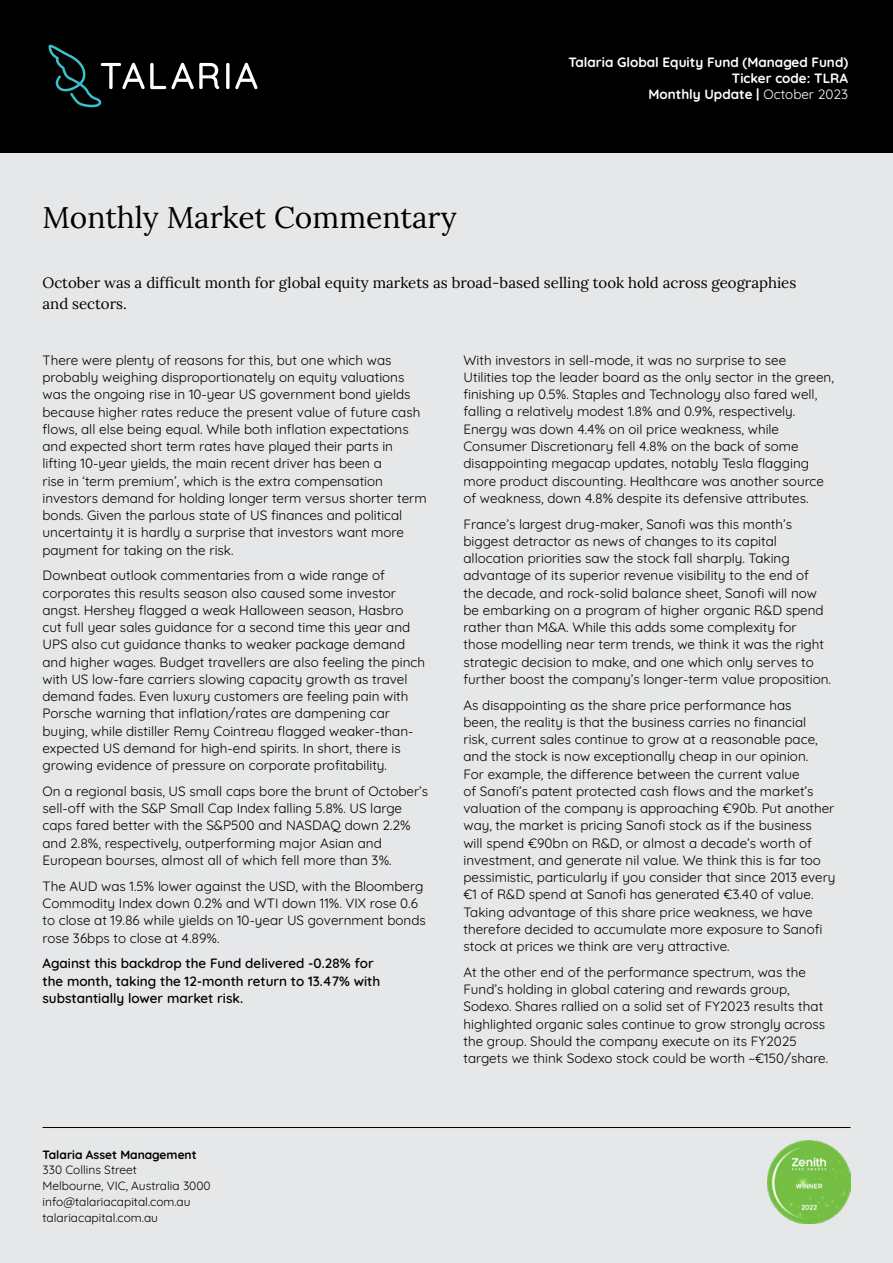
<style>
.page{position:relative;width:893px;height:1263px;background:#fff}
.page>*{position:absolute;margin:0;border:0;box-sizing:border-box;transform-origin:0 0}
.t1{font:30px "Lora";color:#000}
.t2{font:15px/21px "Lora";color:#000}
.t3{font:13.5px/17.2px "Quicksand";color:#000}
.t4{font:600 13.5px/17.2px "Quicksand";color:#000}
.t5{font:700 13.5px/16.2px "Quicksand";color:#fff;text-align:right}
.t6{font:12px/15.8px "Quicksand";color:#000}
.t7{font:700 12px "Quicksand";color:#000}
.s1{font-weight:400}
</style>
<div class="page">
<div style="left:0;top:108px;width:893px;height:1155px;background:#e6e7e8"></div>
<hr style="left:43px;top:1127px;width:808px;height:1px;background:#000">
<div style="left:0;top:0;width:893px;height:153px;background:#000"></div>
<svg style="left:226px;top:63px;width:3px;height:26px"></svg>
<svg style="left:235px;top:63px;width:22px;height:26px"></svg>
<svg style="left:48px;top:44px;width:171px;height:63px"></svg>
<img style="left:768px;top:1140px;width:82px;height:83px">
<h1 class="t1" style="left:43px;top:195px;width:416px">Monthly Market Commentary</h1>
<p class="t5" style="left:568px;top:53px;width:281px">Talaria Global Equity Fund (Managed Fund)<br>Ticker code: TLRA<br>Monthly Update | <span class="s1">October 2023</span></p>
<p class="t2" style="left:43px;top:271px;width:755px">October was a difficult month for global equity markets as broad-based selling took hold across geographies and sectors.</p>
<p class="t3" style="left:43px;top:350px;width:386px">There were plenty of reasons for this, but one which was probably weighing disproportionately on equity valuations was the ongoing rise in 10-year US government bond yields because higher rates reduce the present value of future cash flows, all else being equal. While both inflation expectations and expected short term rates have played their parts in lifting 10-year yields, the main recent driver has been a<br>rise in ‘term premium’, which is the extra compensation investors demand for holding longer term versus shorter term bonds. Given the parlous state of US finances and political uncertainty it is hardly a surprise that investors want more payment for taking on the risk.</p>
<p class="t3" style="left:43px;top:566px;width:384px">Downbeat outlook commentaries from a wide range of corporates this results season also caused some investor angst. Hershey flagged a weak Halloween season, Hasbro cut full year sales guidance for a second time this year and UPS also cut guidance thanks to weaker package demand and higher wages. Budget travellers are also feeling the pinch with US low-fare carriers slowing capacity growth as travel demand fades. Even luxury customers are feeling pain with Porsche warning that inflation/rates are dampening car buying, while distiller Remy Cointreau flagged weaker-than&shy;expected US demand for high-end spirits. In short, there is growing evidence of pressure on corporate profitability.</p>
<p class="t3" style="left:43px;top:781px;width:387px">On a regional basis, US small caps bore the brunt of October’s sell-off with the S&amp;P Small Cap Index falling 5.8%. US large caps fared better with the S&amp;P500 and NASDAQ down 2.2% and 2.8%, respectively, outperforming major Asian and European bourses, almost all of which fell more than 3%.</p>
<p class="t3" style="left:43px;top:876px;width:385px">The AUD was 1.5% lower against the USD, with the Bloomberg Commodity Index down 0.2% and WTI down 11%. VIX rose 0.6 to close at 19.86 while yields on 10-year US government bonds rose 36bps to close at 4.89%.</p>
<p class="t4" style="left:43px;top:953px;width:339px">Against this backdrop the Fund delivered -0.28% for the month, taking the 12-month return to 13.47% with substantially lower market risk.</p>
<p class="t7" style="left:43px;top:1145px;width:156px">Talaria Asset Management</p>
<p class="t6" style="left:43px;top:1161px;width:170px">330 Collins Street<br>Melbourne, VIC, Australia 3000 info@talariacapital.com.au talariacapital.com.au</p>
<p class="t3" style="left:463px;top:350px;width:372px">With investors in sell-mode, it was no surprise to see Utilities top the leader board as the only sector in the green, finishing up 0.5%. Staples and Technology also fared well, falling a relatively modest 1.8% and 0.9%, respectively.<br>Energy was down 4.4% on oil price weakness, while Consumer Discretionary fell 4.8% on the back of some disappointing megacap updates, notably Tesla flagging more product discounting. Healthcare was another source of weakness, down 4.8% despite its defensive attributes.</p>
<p class="t3" style="left:463px;top:514px;width:369px">France’s largest drug-maker, Sanofi was this month’s biggest detractor as news of changes to its capital allocation priorities saw the stock fall sharply. Taking advantage of its superior revenue visibility to the end of the decade, and rock-solid balance sheet, Sanofi will now be embarking on a program of higher organic R&amp;D spend rather than M&amp;A. While this adds some complexity for those modelling near term trends, we think it was the right strategic decision to make, and one which only serves to further boost the company’s longer-term value proposition.</p>
<p class="t3" style="left:463px;top:695px;width:374px">As disappointing as the share price performance has<br>been, the reality is that the business carries no financial<br>risk, current sales continue to grow at a reasonable pace, and the stock is now exceptionally cheap in our opinion.<br>For example, the difference between the current value<br>of Sanofi’s patent protected cash flows and the market’s valuation of the company is approaching €90b. Put another way, the market is pricing Sanofi stock as if the business<br>will spend €90bn on R&amp;D, or almost a decade’s worth of investment, and generate nil value. We think this is far too pessimistic, particularly if you consider that since 2013 every €1 of R&amp;D spend at Sanofi has generated €3.40 of value.<br>Taking advantage of this share price weakness, we have therefore decided to accumulate more exposure to Sanofi stock at prices we think are very attractive.</p>
<p class="t3" style="left:463px;top:962px;width:366px">At the other end of the performance spectrum, was the Fund’s holding in global catering and rewards group, Sodexo. Shares rallied on a solid set of FY2023 results that highlighted organic sales continue to grow strongly across the group. Should the company execute on its FY2025 targets we think Sodexo stock could be worth ~€150/share.</p>
</div>
